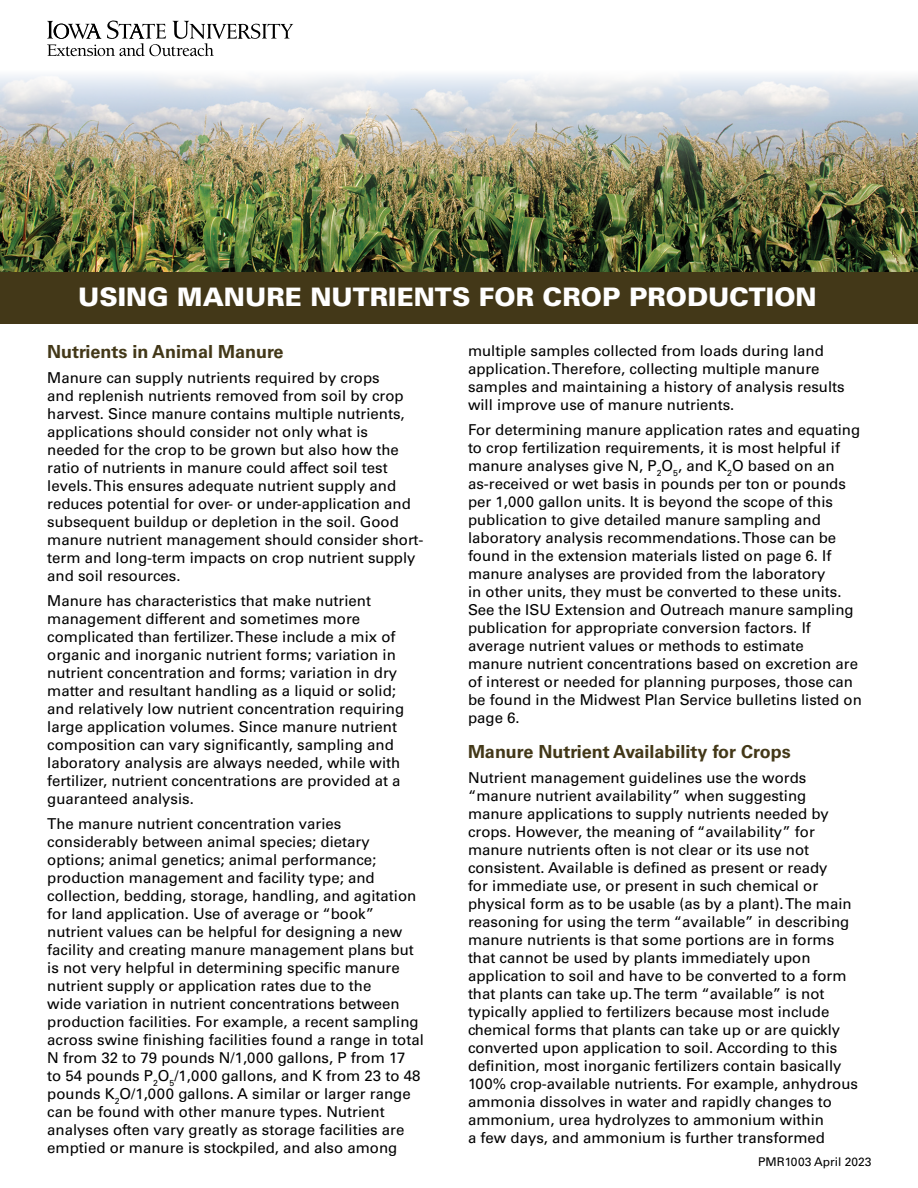
<style>
.page{position:relative;width:918px;height:1188px;background:#fff}
.page>*{position:absolute;margin:0;border:0;box-sizing:border-box;transform-origin:0 0}
.H1_TItle{font:900 25.5px "Univers LT Std";color:#fff}
.H2_Sub_Header{font:700 18px "Univers LT Std";color:#433818}
.Body_Copy{font:15px/18px "Univers LT Std";color:#000}
.Body_Copy-2{font:12px "Univers LT Std";color:#000}
</style>
<div class="page">
<img style="left:0;top:74px;width:918px;height:198px">
<div style="left:0;top:272px;width:918px;height:52px;background:#433818"></div>
<svg style="left:47px;top:21px;width:246px;height:35px"></svg>
<h1 class="H1_TItle" style="left:78px;top:281px;width:740px">USING MANURE NUTRIENTS FOR CROP PRODUCTION</h1>
<h2 class="H2_Sub_Header" style="left:47px;top:341px;width:238px">Nutrients in Animal Manure</h2>
<p class="Body_Copy" style="left:47px;top:369px;width:378px">Manure can supply nutrients required by crops<br>and replenish nutrients removed from soil by crop harvest. Since manure contains multiple nutrients, applications should consider not only what is needed for the crop to be grown but also how the ratio of nutrients in manure could affect soil test levels. This ensures adequate nutrient supply and reduces potential for over- or under-application and subsequent buildup or depletion in the soil. Good manure nutrient management should consider short&shy;term and long-term impacts on crop nutrient supply and soil resources.</p>
<p class="Body_Copy" style="left:47px;top:592px;width:359px">Manure has characteristics that make nutrient management different and sometimes more complicated than fertilizer. These include a mix of organic and inorganic nutrient forms; variation in nutrient concentration and forms; variation in dry matter and resultant handling as a liquid or solid; and relatively low nutrient concentration requiring large application volumes. Since manure nutrient composition can vary significantly, sampling and laboratory analysis are always needed, while with fertilizer, nutrient concentrations are provided at a guaranteed analysis.</p>
<p class="Body_Copy" style="left:47px;top:814px;width:378px">The manure nutrient concentration varies considerably between animal species; dietary options; animal genetics; animal performance; production management and facility type; and collection, bedding, storage, handling, and agitation for land application. Use of average or “book” nutrient values can be helpful for designing a new facility and creating manure management plans but is not very helpful in determining specific manure nutrient supply or application rates due to the<br>wide variation in nutrient concentrations between production facilities. For example, a recent sampling across swine finishing facilities found a range in total N from 32 to 79 pounds N/1,000 gallons, P from 17<br>to 54 pounds P<sub>2</sub>O<sub>5</sub>/1,000 gallons, and K from 23 to 48 pounds K<sub>2</sub>O/1,000 gallons. A similar or larger range can be found with other manure types. Nutrient analyses often vary greatly as storage facilities are emptied or manure is stockpiled, and also among</p>
<p class="Body_Copy" style="left:468px;top:342px;width:378px">multiple samples collected from loads during land application. Therefore, collecting multiple manure samples and maintaining a history of analysis results will improve use of manure nutrients.</p>
<p class="Body_Copy" style="left:468px;top:421px;width:395px">For determining manure application rates and equating to crop fertilization requirements, it is most helpful if manure analyses give N, P<sub>2</sub>O<sub>5</sub>, and K<sub>2</sub>O based on an as-received or wet basis in pounds per ton or pounds per 1,000 gallon units. It is beyond the scope of this publication to give detailed manure sampling and laboratory analysis recommendations. Those can be found in the extension materials listed on page 6. If manure analyses are provided from the laboratory<br>in other units, they must be converted to these units.<br>See the ISU Extension and Outreach manure sampling publication for appropriate conversion factors. If average nutrient values or methods to estimate manure nutrient concentrations based on excretion are of interest or needed for planning purposes, those can be found in the Midwest Plan Service bulletins listed on page 6.</p>
<h2 class="H2_Sub_Header" style="left:468px;top:741px;width:324px">Manure Nutrient Availability for Crops</h2>
<p class="Body_Copy" style="left:468px;top:769px;width:392px">Nutrient management guidelines use the words “manure nutrient availability” when suggesting manure applications to supply nutrients needed by crops. However, the meaning of “availability” for manure nutrients often is not clear or its use not consistent. Available is defined as present or ready<br>for immediate use, or present in such chemical or physical form as to be usable (as by a plant). The main reasoning for using the term “available” in describing manure nutrients is that some portions are in forms that cannot be used by plants immediately upon application to soil and have to be converted to a form that plants can take up. The term “available” is not typically applied to fertilizers because most include chemical forms that plants can take up or are quickly converted upon application to soil. According to this definition, most inorganic fertilizers contain basically 100% crop-available nutrients. For example, anhydrous ammonia dissolves in water and rapidly changes to ammonium, urea hydrolyzes to ammonium within<br>a few days, and ammonium is further transformed</p>
<p class="Body_Copy-2" style="left:758px;top:1154px;width:115px">PMR1003 April 2023</p>
</div>
